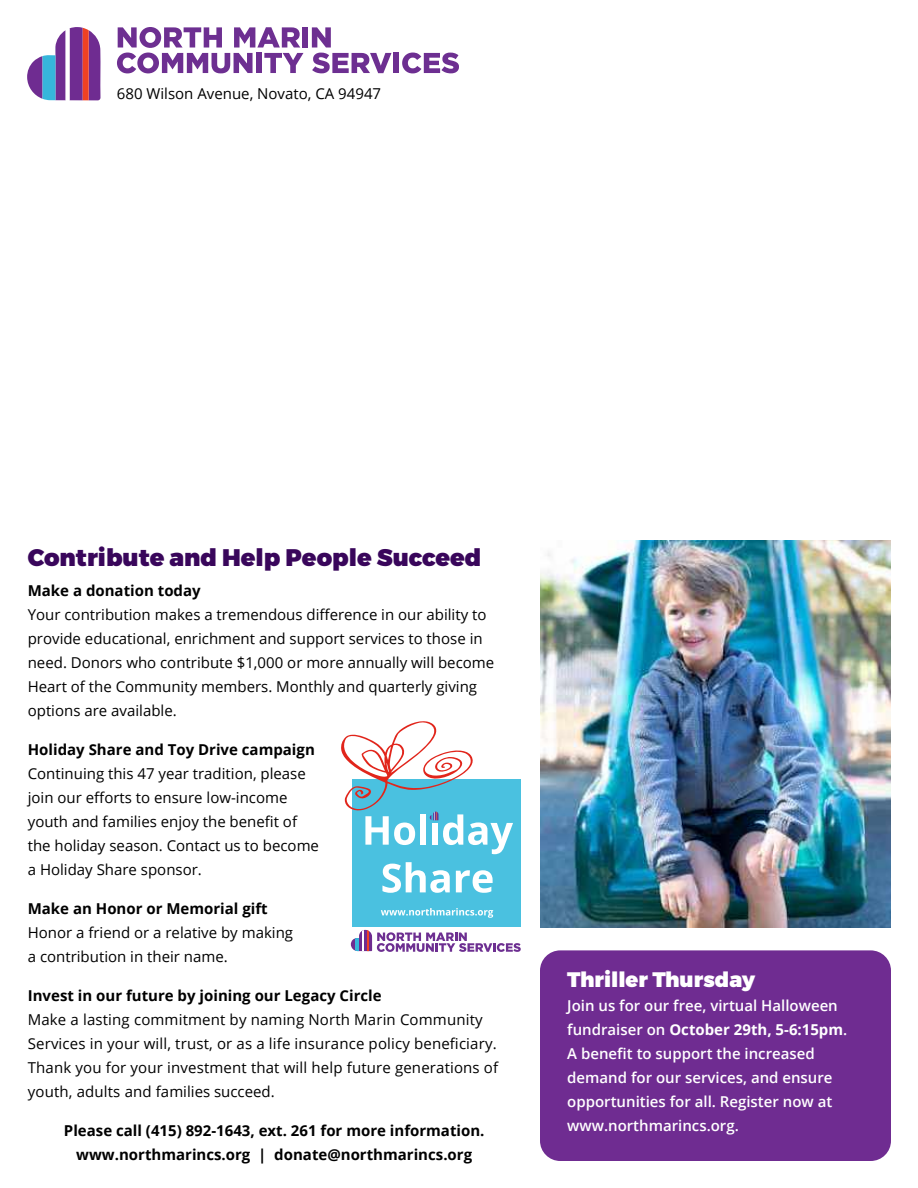
<style>
.page{position:relative;width:918px;height:1188px;background:#fff}
.page>*{position:absolute;margin:0;border:0;box-sizing:border-box;transform-origin:0 0}
.t1{font:900 24px "Montserrat";color:#39065b}
.t2{font:900 21px "Montserrat";color:#fff}
.t3{font:15px/24px "Open Sans";color:#000}
.t4{font:700 15px/24px "Open Sans";color:#000;text-align:center}
.t5{font:600 15px/24px "Open Sans";color:#fff}
.s1{font-weight:700}
</style>
<div class="page">
<svg style="left:27px;top:27px;width:74px;height:73px"></svg>
<div style="left:303px;top:27px;width:5px;height:21px;background:#6d2f91"></div>
<svg style="left:117px;top:27px;width:186px;height:46px"></svg>
<svg style="left:312px;top:27px;width:80px;height:46px"></svg>
<div style="left:394px;top:53px;width:5px;height:20px;background:#6d2f91"></div>
<svg style="left:402px;top:53px;width:57px;height:20px"></svg>
<div style="left:540px;top:950px;width:351px;height:211px;background:#6f2c91;border-radius:20px"></div>
<div style="left:352px;top:780px;width:169px;height:147px;background:#4ac1e0"></div>
<svg style="left:382px;top:862px;width:68px;height:31px"></svg>
<svg style="left:456px;top:870px;width:37px;height:23px"></svg>
<svg style="left:341px;top:721px;width:172px;height:133px"></svg>
<svg style="left:381px;top:908px;width:112px;height:10px"></svg>
<svg style="left:351px;top:930px;width:170px;height:22px"></svg>
<img style="left:540px;top:540px;width:351px;height:388px">
<p class="t3" style="left:117px;top:82px;width:266px">680 Wilson Avenue, Novato, CA 94947</p>
<h1 class="t1" style="left:28px;top:543px;width:455px">Contribute and Help People Succeed</h1>
<p class="t4" style="left:28px;top:578px;width:174px">Make a donation today</p>
<p class="t3" style="left:28px;top:602px;width:468px">Your contribution makes a tremendous difference in our ability to provide educational, enrichment and support services to those in need. Donors who contribute $1,000 or more annually will become Heart of the Community members. Monthly and quarterly giving options are available.</p>
<p class="t4" style="left:28px;top:737px;width:289px">Holiday Share and Toy Drive campaign</p>
<p class="t3" style="left:28px;top:761px;width:293px">Continuing this 47 year tradition, please join our efforts to ensure low-income youth and families enjoy the benefit of the holiday season. Contact us to become a Holiday Share sponsor.</p>
<p class="t4" style="left:28px;top:896px;width:242px">Make an Honor or Memorial gift</p>
<p class="t3" style="left:28px;top:920px;width:267px">Honor a friend or a relative by making a contribution in their name.</p>
<p class="t4" style="left:28px;top:983px;width:355px">Invest in our future by joining our Legacy Circle</p>
<p class="t3" style="left:28px;top:1007px;width:472px">Make a lasting commitment by naming North Marin Community Services in your will, trust, or as a life insurance policy beneficiary.<br>Thank you for your investment that will help future generations of youth, adults and families succeed.</p>
<p class="t4" style="left:64px;top:1118px;width:422px">Please call (415) 892-1643, ext. 261 for more information. www.northmarincs.org | donate@northmarincs.org</p>
<h2 class="t2" style="left:567px;top:966px;width:190px">Thriller Thursday</h2>
<p class="t5" style="left:567px;top:993px;width:282px">Join us for our free, virtual Halloween fundraiser on <span class="s1">October 29th, 5-6:15pm</span>.<br>A benefit to support the increased demand for our services, and ensure opportunities for all. Register now at www.northmarincs.org.</p>
</div>
